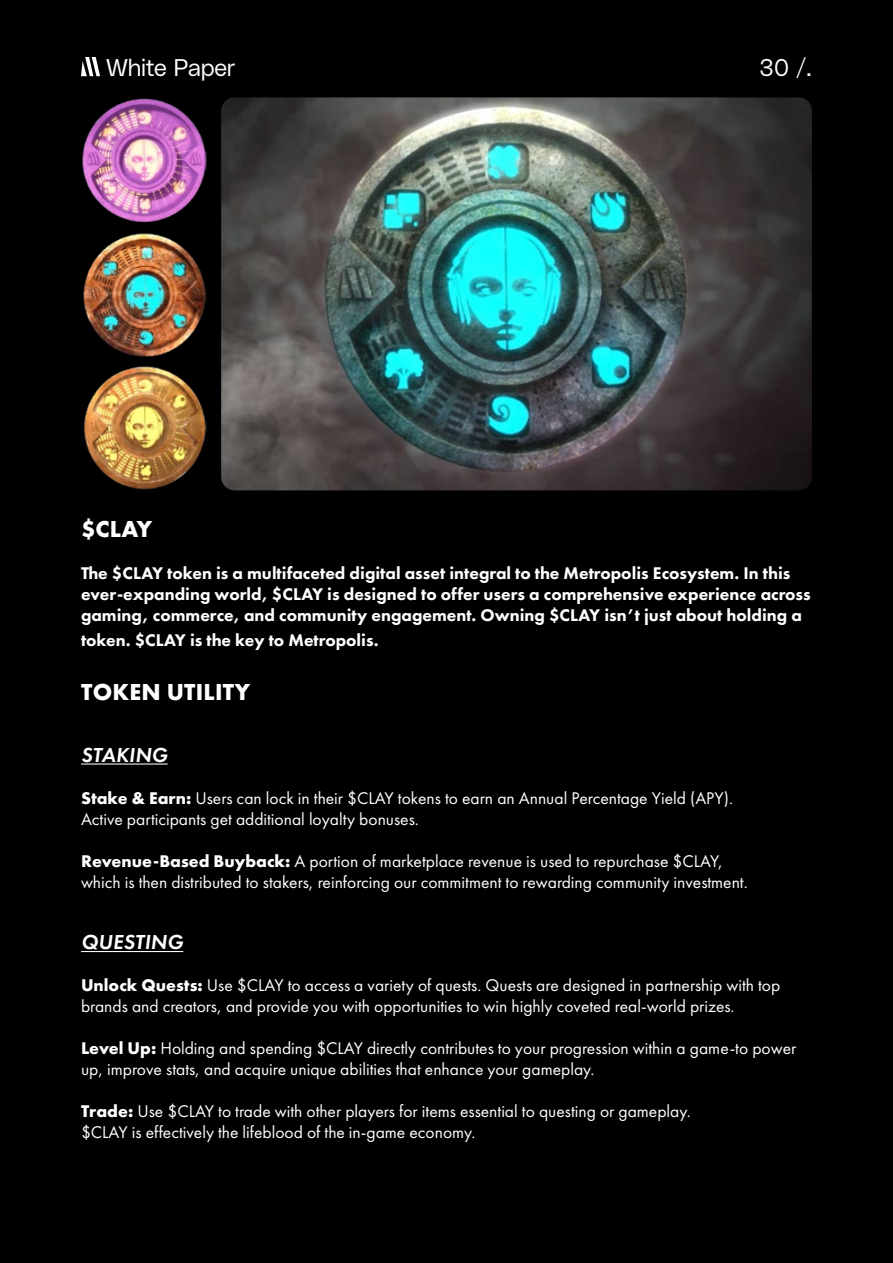
<style>
.page{position:relative;width:893px;height:1263px;background:#000}
.page>*{position:absolute;margin:0;border:0;box-sizing:border-box;transform-origin:0 0}
.t1{font:700 24px "Futura PT";letter-spacing:.01em;color:#fff}
.t2{font:24px "Poly Sans Slim";letter-spacing:-.015em;color:#fff}
.t3{font:italic 600 21px "Futura PT";letter-spacing:.01em;color:#fff}
.t4{font:17.55px/21px "Futura PT";color:#fff}
.t5{font:800 17.55px/21px "Futura PT";color:#fff}
.s1{font-weight:700}
</style>
<div class="page">
<svg style="left:81px;top:57px;width:19px;height:19px"></svg>
<img style="left:221px;top:97px;width:591px;height:393px">
<hr style="left:81px;top:763px;width:87px;height:1px;background:#fff">
<hr style="left:81px;top:951px;width:102px;height:1px;background:#fff">
<img style="left:83px;top:233px;width:123px;height:124px">
<img style="left:84px;top:366px;width:122px;height:124px">
<img style="left:82px;top:98px;width:124px;height:125px">
<h1 class="t2" style="left:106px;top:50px;width:131px">White Paper</h1>
<h1 class="t2" style="left:759px;top:50px;width:54px">30 /.</h1>
<h1 class="t1" style="left:81px;top:514px;width:73px">$CLAY</h1>
<p class="t5" style="left:81px;top:562px;width:731px">The $CLAY token is a multifaceted digital asset integral to the Metropolis Ecosystem. In this ever-expanding world, $CLAY is designed to offer users a comprehensive experience across gaming, commerce, and community engagement. Owning $CLAY isn’t just about holding a</p>
<p class="t5" style="left:81px;top:630px;width:299px">token. $CLAY is the key to Metropolis.</p>
<h1 class="t1" style="left:81px;top:677px;width:171px">TOKEN UTILITY</h1>
<p class="t3" style="left:81px;top:741px;width:88px">STAKING</p>
<p class="t4" style="left:81px;top:787px;width:654px"><span class="s1">Stake &amp; Earn:</span> Users can lock in their $CLAY tokens to earn an Annual Percentage Yield (APY).<br>Active participants get additional loyalty bonuses.</p>
<p class="t4" style="left:81px;top:850px;width:668px"><span class="s1">Revenue-Based Buyback:</span> A portion of marketplace revenue is used to repurchase $CLAY, which is then distributed to stakers, reinforcing our commitment to rewarding community investment.</p>
<p class="t3" style="left:81px;top:929px;width:104px">QUESTING</p>
<p class="t4" style="left:81px;top:975px;width:701px"><span class="s1">Unlock Quests:</span> Use $CLAY to access a variety of quests. Quests are designed in partnership with top brands and creators, and provide you with opportunities to win highly coveted real-world prizes.</p>
<p class="t4" style="left:81px;top:1038px;width:717px"><span class="s1">Level Up:</span> Holding and spending $CLAY directly contributes to your progression within a game-to power up, improve stats, and acquire unique abilities that enhance your gameplay.</p>
<p class="t4" style="left:81px;top:1101px;width:611px"><span class="s1">Trade:</span> Use $CLAY to trade with other players for items essential to questing or gameplay. $CLAY is effectively the lifeblood of the in-game economy.</p>
</div>
